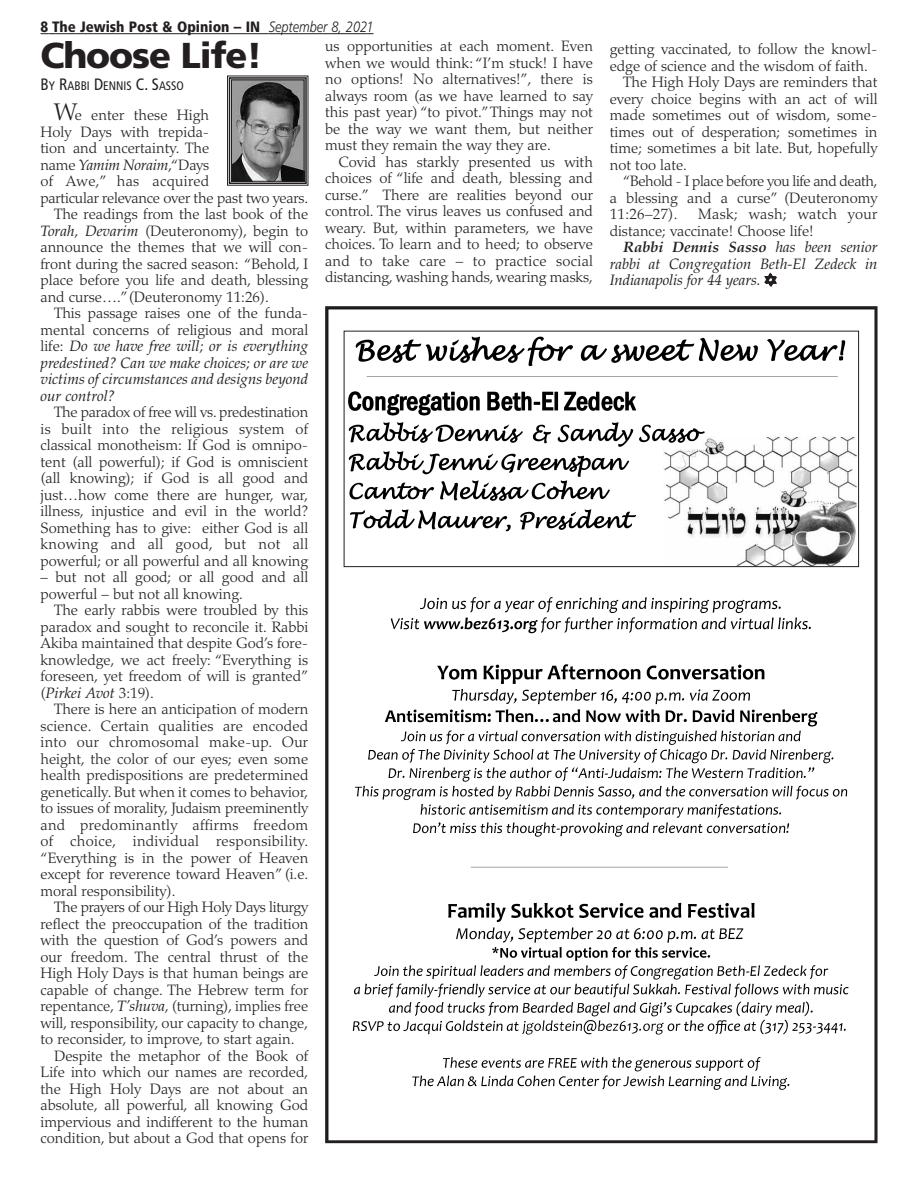
<style>
.page{position:relative;width:918px;height:1188px;background:#fff}
.page>*{position:absolute;margin:0;border:0;box-sizing:border-box;transform-origin:0 0}
.t1{font:900 36px "Frutiger";letter-spacing:-.03em;color:#231f20}
.t2{font:300 15px/16.5px "Palatino";color:#231f20;text-align:justify}
.t3{font:italic 15px/16.5px "Palatino";color:#231f20;text-align:justify}
.t4{font:900 condensed 15px "Frutiger";color:#231f20}
.t5{font:300 15px "Palatino";letter-spacing:-.025em;color:#231f20}
.t6{font:300 15px "Palatino";letter-spacing:-.02em;color:#231f20}
.t7{font:300 15px "Palatino";letter-spacing:.02em;color:#231f20}
.t8{font:condensed 12.3px "Frutiger";color:#231f20}
.s1{font-weight:300;font-style:italic;font-stretch:normal}
.s2{font-size:16.5px}
.s3{font-size:24px}
.s4{font-weight:300;font-style:normal}
.s5{font-weight:400;font-style:italic}
.s6{font-weight:700}
.s7{color:#fff}
</style>
<div class="page">
<svg style="left:40px;top:33px;width:12px;height:1px"></svg>
<hr style="left:52px;top:33px;width:34px;height:1px;background:#231f20">
<hr style="left:86px;top:33px;width:51px;height:1px;background:#231f20">
<hr style="left:137px;top:33px;width:132px;height:1px;background:#231f20">
<hr style="left:269px;top:33px;width:91px;height:1px;background:#231f20">
<svg style="left:360px;top:33px;width:14px;height:1px"></svg>
<img style="left:343px;top:330px;width:517px;height:760px">
<div style="left:325px;top:306px;width:553px;height:837px;border:3px solid #231f20"></div>
<div style="left:344px;top:331px;width:515px;height:236px;border:1px solid #231f20"></div>
<img style="left:233px;top:82px;width:69px;height:98px">
<div style="left:227px;top:76px;width:81px;height:110px;border:1px solid #231f20"></div>
<div style="left:229px;top:77px;width:78px;height:107px;border:2px solid #231f20"></div>
<div style="left:231px;top:80px;width:73px;height:102px;border:1px solid #231f20"></div>
<p class="t4" style="left:40px;top:21px;width:335px">8 The Jewish Post &amp; Opinion – IN <span class="s1">September 8, 2021</span></p>
<h1 class="t1" style="left:41px;top:40px;width:223px">Choose Life!</h1>
<p class="t2" style="left:610px;top:42px;width:269px">getting vaccinated, to follow the knowl-</p>
<p class="t2" style="left:325px;top:40px;width:269px">us opportunities at each moment. Even when we would think: “I’m stuck! I have no options! No alternatives!”, there is always room (as we have learned to say this past year) “to pivot.”Things may not be the way we want them, but neither must they remain the way they are.</p>
<p class="t2" style="left:325px;top:155px;width:269px;text-indent:14px">Covid has starkly presented us with choices of “life and death, blessing and curse.” There are realities beyond our control. The virus leaves us confused and weary. But, within parameters, we have choices. To learn and to heed; to observe and to take care – to practice social distancing, washing hands, wearing masks,</p>
<p class="t2" style="left:610px;top:59px;width:260px">edge of science and the wisdom of faith.</p>
<p class="t2" style="left:623px;top:75px;width:256px">The High Holy Days are reminders that</p>
<p class="t2" style="left:610px;top:92px;width:269px">every choice begins with an act of will</p>
<p class="t2" style="left:610px;top:108px;width:269px">made sometimes out of wisdom, some-</p>
<p class="t2" style="left:610px;top:125px;width:269px">times out of desperation; sometimes in</p>
<p class="t2" style="left:610px;top:141px;width:269px">time; sometimes a bit late. But, hopefully</p>
<p class="t2" style="left:610px;top:158px;width:79px">not too late.</p>
<p class="t5" style="left:623px;top:175px;width:256px">“Behold - I place before you life and death,</p>
<p class="t2" style="left:610px;top:191px;width:269px">a blessing and a curse” (Deuteronomy</p>
<p class="t2" style="left:610px;top:207px;width:69px">11:26–27).</p>
<p class="t8" style="left:40px;top:80px;width:145px"><span class="s2">B</span>Y <span class="s2">R</span>ABBI <span class="s2">D</span>ENNIS <span class="s2">C. S</span>ASSO</p>
<p class="t2" style="left:54px;top:108px;width:157px"><span class="s3">W</span>e enter these High</p>
<p class="t2" style="left:40px;top:125px;width:170px">Holy Days with trepida-</p>
<p class="t2" style="left:40px;top:141px;width:170px">tion and uncertainty. The</p>
<p class="t3" style="left:40px;top:158px;width:170px"><span class="s4">name</span> Yamim Noraim<span class="s4">,“Days</span></p>
<p class="t7" style="left:40px;top:175px;width:170px">of Awe,” has acquired</p>
<p class="t2" style="left:40px;top:191px;width:269px">particular relevance over the past two years.</p>
<p class="t2" style="left:54px;top:207px;width:256px">The readings from the last book of the</p>
<p class="t2" style="left:40px;top:224px;width:269px"><span class="s5">Torah, Devarim</span> (Deuteronomy), begin to</p>
<p class="t2" style="left:40px;top:240px;width:269px">announce the themes that we will con-</p>
<p class="t2" style="left:40px;top:257px;width:269px">front during the sacred season: “Behold, I</p>
<p class="t2" style="left:40px;top:273px;width:269px">place before you life and death, blessing</p>
<p class="t2" style="left:40px;top:290px;width:230px">and curse….”(Deuteronomy 11:26).</p>
<p class="t2" style="left:54px;top:306px;width:256px">This passage raises one of the funda-</p>
<p class="t2" style="left:40px;top:323px;width:269px">mental concerns of religious and moral</p>
<p class="t3" style="left:40px;top:339px;width:269px"><span class="s4">life:</span> Do we have free will; or is everything</p>
<p class="t3" style="left:40px;top:356px;width:269px">predestined? Can we make choices; or are we</p>
<p class="t3" style="left:40px;top:372px;width:269px">victims of circumstances and designs beyond</p>
<p class="t3" style="left:40px;top:389px;width:76px">our control?</p>
<p class="t2" style="left:40px;top:405px;width:269px;text-indent:14px">The paradox of free will vs. predestination is built into the religious system of classical monotheism: If God is omnipo&shy;tent (all powerful); if God is omniscient (all knowing); if God is all good and just…how come there are hunger, war, illness, injustice and evil in the world?<br>Something has to give: either God is all knowing and all good, but not all powerful; or all powerful and all knowing</p>
<p class="t2" style="left:41px;top:570px;width:269px">– but not all good; or all good and all powerful – but not all knowing.</p>
<p class="t2" style="left:41px;top:603px;width:269px;text-indent:13px">The early rabbis were troubled by this paradox and sought to reconcile it. Rabbi Akiba maintained that despite God’s fore&shy;knowledge, we act freely: “Everything is foreseen, yet freedom of will is granted” (<span class="s5">Pirkei Avot</span> 3:19).</p>
<p class="t2" style="left:40px;top:702px;width:269px;text-indent:14px">There is here an anticipation of modern science. Certain qualities are encoded into our chromosomal make-up. Our height, the color of our eyes; even some health predispositions are predetermined genetically. But when it comes to behavior, to issues of morality, Judaism preeminently and predominantly affirms freedom of choice, individual responsibility. “Everything is in the power of Heaven except for reverence toward Heaven” (i.e. moral responsibility).</p>
<p class="t6" style="left:54px;top:901px;width:256px">The prayers of our High Holy Days liturgy</p>
<p class="t2" style="left:40px;top:917px;width:269px">reflect the preoccupation of the tradition</p>
<p class="t2" style="left:40px;top:933px;width:269px">with the question of God’s powers and</p>
<p class="t2" style="left:40px;top:950px;width:269px">our freedom. The central thrust of the</p>
<p class="t2" style="left:40px;top:966px;width:269px">High Holy Days is that human beings are</p>
<p class="t2" style="left:40px;top:983px;width:269px">capable of change. The Hebrew term for</p>
<p class="t2" style="left:40px;top:999px;width:269px">repentance, <span class="s5">T’shuva</span>, (turning), implies free</p>
<p class="t2" style="left:40px;top:1016px;width:269px">will, responsibility, our capacity to change,</p>
<p class="t2" style="left:40px;top:1032px;width:255px">to reconsider, to improve, to start again.</p>
<p class="t2" style="left:54px;top:1049px;width:256px">Despite the metaphor of the Book of</p>
<p class="t2" style="left:40px;top:1065px;width:269px">Life into which our names are recorded,</p>
<p class="t2" style="left:40px;top:1082px;width:269px">the High Holy Days are not about an</p>
<p class="t2" style="left:40px;top:1098px;width:269px">absolute, all powerful, all knowing God</p>
<p class="t2" style="left:40px;top:1115px;width:269px">impervious and indifferent to the human</p>
<p class="t2" style="left:41px;top:1131px;width:269px">condition, but about a God that opens for</p>
<p class="t2" style="left:610px;top:207px;width:269px;text-indent:89px">Mask; wash; watch your distance; vaccinate! Choose life!</p>
<p class="t3" style="left:610px;top:240px;width:269px;text-indent:13px"><span class="s6">Rabbi Dennis Sasso</span> has been senior rabbi at Congregation Beth-El Zedeck in Indianapolis for 44 years. <span class="s7">✡</span></p>
</div>
